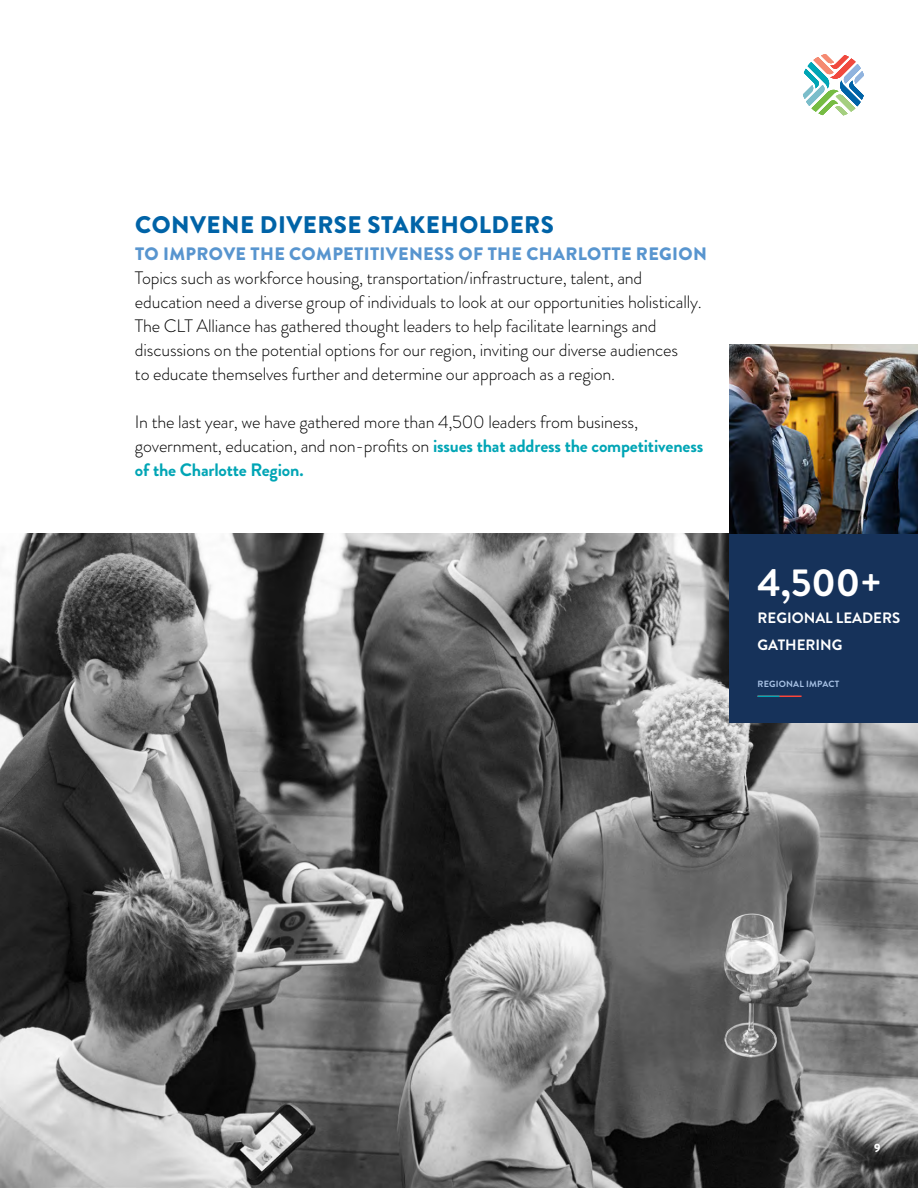
<style>
.page{position:relative;width:918px;height:1188px;background:#fff}
.page>*{position:absolute;margin:0;border:0;box-sizing:border-box;transform-origin:0 0}
.t1{font:700 39px "Brandon Grotesque";color:#fff}
.t2{font:900 24px "Brandon Grotesque";letter-spacing:.02em;color:#0063a7}
.t3{font:300 18px/24px "Brandon Grotesque";letter-spacing:-.01em;color:#000}
.t4{font:900 18px "Brandon Grotesque";letter-spacing:.02em;color:#5895cf}
.t5{font:700 15px/27px "Brandon Grotesque";color:#fff}
.t6{font:900 12px "Brandon Grotesque";color:#fff}
.t7{font:700 9px "Brandon Grotesque";letter-spacing:.02em;color:#a8c2e5}
.s1{font-weight:700;color:#00a5b5}
</style>
<div class="page">
<img style="left:0;top:534px;width:918px;height:654px">
<img style="left:729px;top:345px;width:189px;height:189px">
<div style="left:729px;top:534px;width:189px;height:189px;background:#16325a"></div>
<hr style="left:758px;top:696px;width:44px;height:1px;background:#fd4539">
<svg style="left:758px;top:696px;width:22px;height:1px"></svg>
<svg style="left:803px;top:54px;width:61px;height:61px"></svg>
<h2 class="t2" style="left:135px;top:208px;width:420px">CONVENE DIVERSE STAKEHOLDERS</h2>
<p class="t4" style="left:135px;top:241px;width:573px">TO IMPROVE THE COMPETITIVENESS OF THE CHARLOTTE REGION</p>
<p class="t3" style="left:135px;top:266px;width:568px">Topics such as workforce housing, transportation/infrastructure, talent, and education need a diverse group of individuals to look at our opportunities holistically.<br>The CLT Alliance has gathered thought leaders to help facilitate learnings and discussions on the potential options for our region, inviting our diverse audiences<br>to educate themselves further and determine our approach as a region.</p>
<p class="t3" style="left:135px;top:410px;width:570px">In the last year, we have gathered more than 4,500 leaders from business, government, education, and non-profits on <span class="s1">issues that address the competitiveness of the Charlotte Region.</span></p>
<h1 class="t1" style="left:758px;top:556px;width:126px">4,500+</h1>
<p class="t5" style="left:758px;top:605px;width:144px">REGIONAL LEADERS<br>GATHERING</p>
<p class="t7" style="left:758px;top:677px;width:83px">REGIONAL IMPACT</p>
<p class="t6" style="left:874px;top:1139px;width:8px">9</p>
</div>
